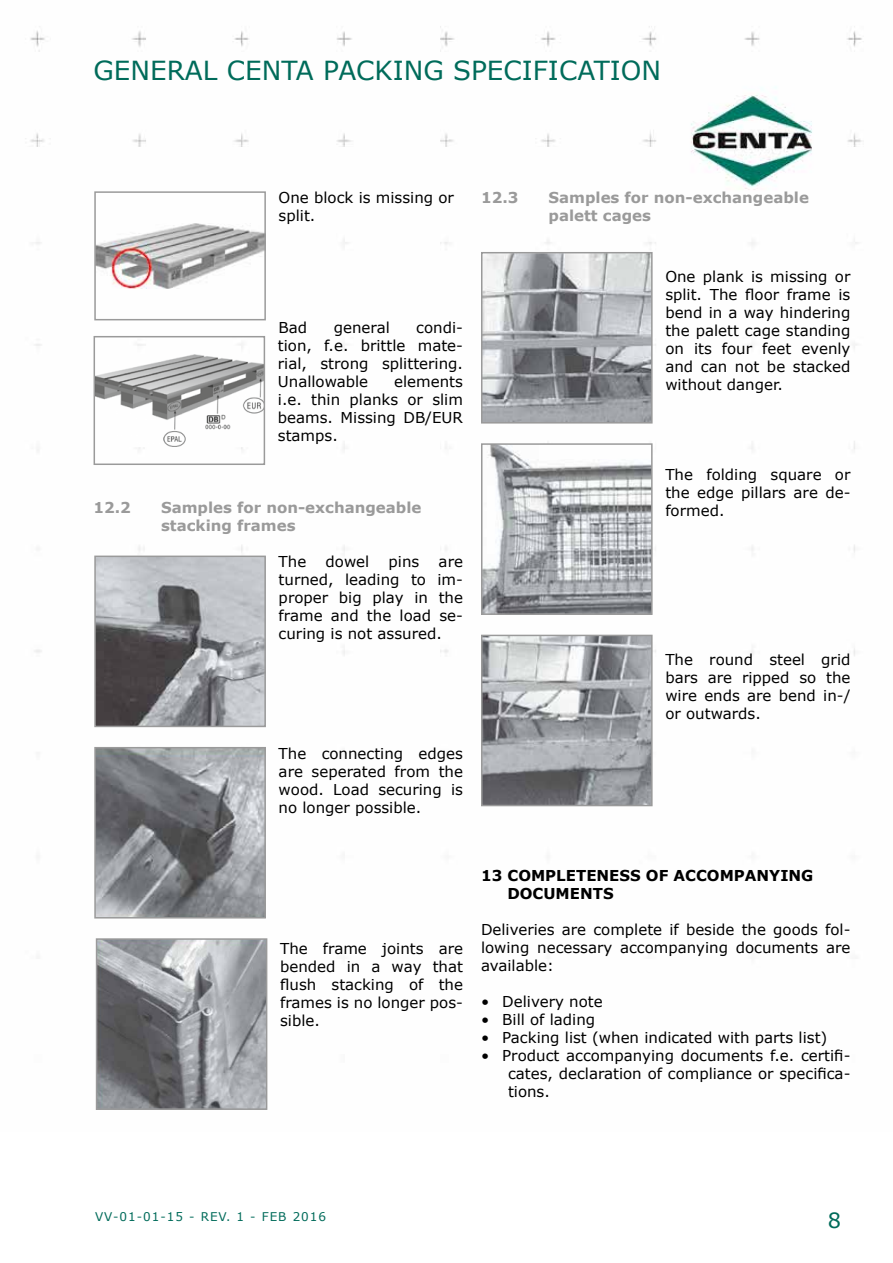
<style>
.page{position:relative;width:893px;height:1263px;background:#fff}
.page>*{position:absolute;margin:0;border:0;box-sizing:border-box;transform-origin:0 0}
.t1{font:26.25px "Verdana";color:#006b5a}
.t2{font:21px "Verdana";color:#006b5a}
.t3{font:15px/18px "Verdana";color:#000;text-align:justify}
.t4{font:700 15px/18px "Verdana";color:#9a9a9a}
.t5{font:700 15px/18px "Verdana";color:#000}
.t6{font:12px "Verdana";letter-spacing:.08em;color:#006b5a}
</style>
<div class="page">
<img style="left:25px;top:26px;width:837px;height:1084px">
<svg style="left:484px;top:255px;width:166px;height:166px;background:#a5a7ab"></svg>
<div style="left:481px;top:252px;width:172px;height:172px;border:2px solid #9a9a9a"></div>
<svg style="left:484px;top:446px;width:166px;height:166px"></svg>
<div style="left:481px;top:443px;width:172px;height:172px;border:2px solid #9a9a9a"></div>
<svg style="left:484px;top:638px;width:166px;height:165px;background:#9fa2a6"></svg>
<div style="left:481px;top:635px;width:172px;height:171px;border:2px solid #9a9a9a"></div>
<img style="left:99px;top:941px;width:165px;height:166px">
<div style="left:96px;top:938px;width:171px;height:172px;border:2px solid #9a9a9a"></div>
<svg style="left:97px;top:559px;width:166px;height:165px;background:#929397"></svg>
<div style="left:94px;top:556px;width:172px;height:171px;border:2px solid #9a9a9a"></div>
<img style="left:97px;top:750px;width:166px;height:165px">
<div style="left:94px;top:747px;width:172px;height:171px;border:2px solid #9a9a9a"></div>
<img style="left:97px;top:355px;width:165px;height:91px">
<div style="left:94px;top:336px;width:171px;height:129px;border:2px solid #9a9a9a"></div>
<img style="left:97px;top:224px;width:166px;height:64px">
<div style="left:94px;top:191px;width:172px;height:129px;border:2px solid #9a9a9a"></div>
<h1 class="t1" style="left:94px;top:52px;width:569px">GENERAL CENTA PACKING SPECIFICATION</h1>
<p class="t3" style="left:279px;top:188px;width:177px">One block is missing or split.</p>
<p class="t3" style="left:278px;top:319px;width:187px;text-indent:138px">condi&shy;tion, f.e. brittle mate&shy;rial, strong splittering.<br>Unallowable</p>
<p class="t3" style="left:279px;top:319px;width:30px">Bad</p>
<p class="t3" style="left:334px;top:319px;width:57px">general</p>
<p class="t3" style="left:278px;top:373px;width:187px;text-indent:116px">elements i.e. thin planks or slim beams. Missing DB/EUR stamps.</p>
<p class="t4" style="left:94px;top:499px;width:39px">12.2</p>
<p class="t4" style="left:161px;top:499px;width:262px">Samples for non-exchangeable stacking frames</p>
<p class="t3" style="left:279px;top:553px;width:29px">The</p>
<p class="t3" style="left:326px;top:553px;width:45px">dowel</p>
<p class="t3" style="left:389px;top:553px;width:32px">pins</p>
<p class="t3" style="left:279px;top:553px;width:186px;text-indent:160px">are turned, leading to im&shy;proper big play in the frame and the load se&shy;curing is not assured.</p>
<p class="t3" style="left:279px;top:745px;width:186px">The connecting edges are seperated from the wood. Load securing is no longer possible.</p>
<p class="t4" style="left:481px;top:188px;width:39px">12.3</p>
<p class="t4" style="left:548px;top:188px;width:262px">Samples for non-exchangeable palett cages</p>
<p class="t3" style="left:665px;top:268px;width:187px">One plank is missing or split. The floor frame is bend in a way hindering the palett cage standing on its four feet evenly and can not be stacked without danger.</p>
<p class="t3" style="left:665px;top:466px;width:187px">The folding square or the edge pillars are de&shy;formed.</p>
<p class="t3" style="left:665px;top:650px;width:187px">The round steel grid bars are ripped so the wire ends are bend in-/ or outwards.</p>
<p class="t3" style="left:280px;top:940px;width:184px">The frame joints are bended in a way that flush stacking of the frames is no longer pos&shy;sible.</p>
<p class="t5" style="left:507px;top:866px;width:307px;text-indent:-26px">13 COMPLETENESS OF ACCOMPANYING<br>DOCUMENTS</p>
<p class="t3" style="left:481px;top:920px;width:371px">Deliveries are complete if beside the goods fol&shy;lowing necessary accompanying documents are available:</p>
<p class="t3" style="left:481px;top:992px;width:123px">• Delivery note</p>
<p class="t3" style="left:481px;top:1010px;width:116px">• Bill of lading</p>
<p class="t3" style="left:481px;top:1028px;width:348px">• Packing list (when indicated with parts list)</p>
<p class="t3" style="left:508px;top:1046px;width:344px;text-indent:-27px">• Product accompanying documents f.e. certifi&shy;cates, declaration of compliance or specifica&shy;tions.</p>
<p class="t6" style="left:95px;top:1208px;width:232px">VV-01-01-15 - REV. 1 - FEB 2016</p>
<h2 class="t2" style="left:828px;top:1206px;width:15px">8</h2>
</div>
